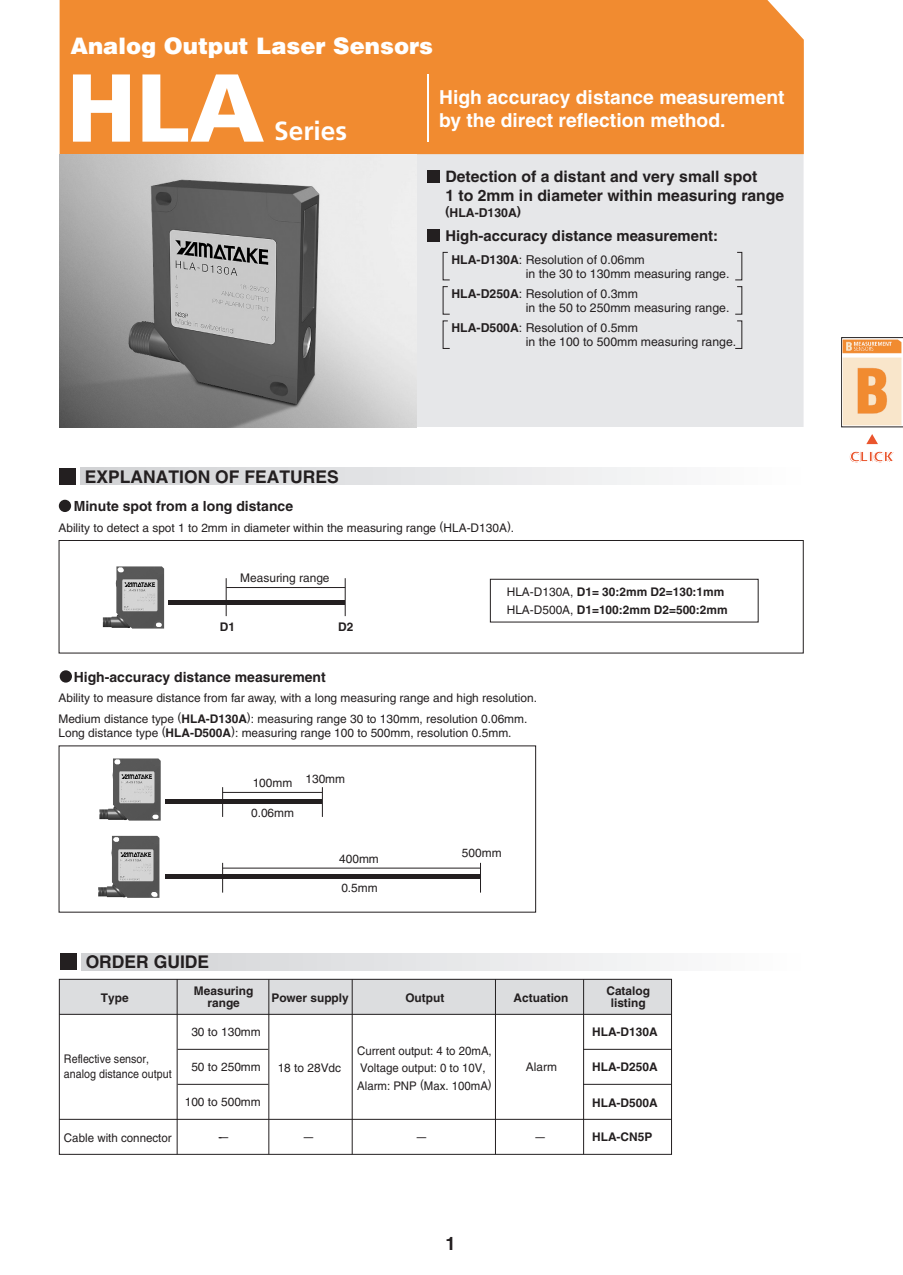
<style>
.page{position:relative;width:903px;height:1275px;background:#fff}
.page>*{position:absolute;margin:0;border:0;box-sizing:border-box;transform-origin:0 0}
.t1{font:900 96.25px "Frutiger";color:#fff}
.t2{font:700 26.25px "Frutiger";color:#fff}
.t3{font:900 22.75px "Helvetica";color:#fff}
.t4{font:700 19.25px/22.8px "Helvetica";color:#fff}
.t5{font:700 18.38px "Helvetica";color:#231f20}
.t6{font:700 17.5px "Helvetica";color:#231f20}
.t7{font:700 15.75px/19.2px "Helvetica";color:#231f20}
.t8{font:700 14.88px "Helvetica";color:#231f20}
.t9{font:900 14.53px "Frutiger";letter-spacing:.02em;color:#e85530}
.t10{font:700 14px "Helvetica";color:#231f20}
.t11{font:12.25px/14px "Helvetica";color:#231f20}
.t12{font:700 12.25px "Helvetica";color:#231f20}
.t13{font:11.9px/20.7px "Helvetica";color:#231f20}
.t14{font:700 11.9px/12.2px "Helvetica";color:#231f20;text-align:center}
.t15{font:11.9px/17.5px "Helvetica";color:#231f20;scale:.96 1}
.t16{font:11.9px/14.5px "Helvetica";color:#231f20;scale:.9 1}
.t17{font:11.9px "Helvetica";color:#231f20;scale:.8 1}
.s1{font-weight:700}
.s2{font-weight:400}
</style>
<div class="page">
<svg style="left:866px;top:434px;width:12px;height:10px"></svg>
<svg style="left:841px;top:337px;width:62px;height:90px"></svg>
<img style="left:843px;top:340px;width:58px;height:85px">
<div style="left:417px;top:154px;width:386px;height:273px;background:#e6e7e9"></div>
<div style="left:60px;top:0;width:744px;height:154px;background:#f18b30"></div>
<img style="left:103px;top:566px;width:61px;height:63px">
<img style="left:99px;top:758px;width:62px;height:63px">
<img style="left:98px;top:836px;width:61px;height:62px">
<img style="left:60px;top:154px;width:357px;height:273px">
<div style="left:59px;top:979px;width:612px;height:35px;background:#dcdddf"></div>
<div style="left:60px;top:953px;width:17px;height:17px;background:#231f20"></div>
<div style="left:82px;top:953px;width:722px;height:17px;background:linear-gradient(to right,#d0d1d4,#fefefe)"></div>
<div style="left:59px;top:979px;width:613px;height:176px;border:1px solid #231f20"></div>
<hr style="left:59px;top:1014px;width:612px;height:1px;background:#231f20">
<hr style="left:583px;top:1049px;width:88px;height:1px;background:#231f20">
<hr style="left:178px;top:1049px;width:90px;height:1px;background:#231f20">
<hr style="left:583px;top:1084px;width:88px;height:1px;background:#231f20">
<hr style="left:178px;top:1084px;width:90px;height:1px;background:#231f20">
<hr style="left:59px;top:1119px;width:612px;height:1px;background:#231f20">
<hr style="left:177px;top:979px;width:1px;height:175px;background:#231f20">
<hr style="left:268px;top:979px;width:1px;height:175px;background:#231f20">
<hr style="left:352px;top:979px;width:1px;height:175px;background:#231f20">
<hr style="left:495px;top:979px;width:1px;height:175px;background:#231f20">
<hr style="left:583px;top:979px;width:1px;height:175px;background:#231f20">
<div style="left:59px;top:468px;width:17px;height:17px;background:#231f20"></div>
<div style="left:81px;top:468px;width:722px;height:17px;background:linear-gradient(to right,#d0d1d4,#fefefe)"></div>
<div style="left:59px;top:540px;width:744px;height:113px;border:1px solid #231f20"></div>
<div style="left:490px;top:579px;width:268px;height:43px;border:1px solid #231f20"></div>
<div style="left:59px;top:500px;width:12px;height:12px;background:#231f20;border-radius:50%"></div>
<div style="left:60px;top:670px;width:12px;height:13px;background:#231f20;border-radius:50%"></div>
<hr style="left:226px;top:578px;width:1px;height:38px;background:#231f20">
<hr style="left:345px;top:578px;width:1px;height:38px;background:#231f20">
<hr style="left:226px;top:587px;width:119px;height:1px;background:#231f20">
<div style="left:168px;top:600px;width:177px;height:5px;background:#231f20"></div>
<hr style="left:165px;top:799px;width:157px;height:4px;background:#231f20">
<div style="left:165px;top:874px;width:315px;height:5px;background:#231f20"></div>
<hr style="left:222px;top:787px;width:1px;height:30px;background:#231f20">
<hr style="left:322px;top:787px;width:1px;height:30px;background:#231f20">
<hr style="left:223px;top:792px;width:99px;height:1px;background:#231f20">
<hr style="left:222px;top:863px;width:1px;height:30px;background:#231f20">
<hr style="left:480px;top:863px;width:1px;height:30px;background:#231f20">
<hr style="left:223px;top:868px;width:257px;height:1px;background:#231f20">
<hr style="left:427px;top:74px;width:2px;height:68px;background:#fff">
<div style="left:427px;top:170px;width:13px;height:13px;background:#231f20"></div>
<div style="left:427px;top:229px;width:13px;height:13px;background:#231f20"></div>
<svg style="left:443px;top:252px;width:7px;height:28px"></svg>
<svg style="left:735px;top:252px;width:7px;height:28px"></svg>
<svg style="left:443px;top:286px;width:7px;height:63px"></svg>
<svg style="left:735px;top:286px;width:7px;height:63px"></svg>
<h3 class="t3" style="left:70px;top:31px;width:364px">Analog Output Laser Sensors</h3>
<h1 class="t1" style="left:67px;top:50px;width:199px">HLA</h1>
<h2 class="t2" style="left:274px;top:116px;width:74px">Series</h2>
<h3 class="t4" style="left:439px;top:85px;width:347px">High accuracy distance measurement by the direct reflection method.</h3>
<h3 class="t7" style="left:445px;top:167px;width:340px">Detection of a distant and very small spot<br>1 to 2mm in diameter within measuring range</h3>
<p class="t12" style="left:445px;top:205px;width:77px">(HLA-D130A)</p>
<p class="t8" style="left:445px;top:227px;width:274px">High-accuracy distance measurement:</p>
<p class="t11" style="left:526px;top:253px;width:205px;text-indent:-74px"><span class="s1">HLA-D130A</span>: Resolution of 0.06mm<br>in the 30 to 130mm measuring range.</p>
<p class="t11" style="left:526px;top:286px;width:205px;text-indent:-74px"><span class="s1">HLA-D250A</span>: Resolution of 0.3mm<br>in the 50 to 250mm measuring range.</p>
<p class="t11" style="left:526px;top:320px;width:212px;text-indent:-74px"><span class="s1">HLA-D500A</span>: Resolution of 0.5mm<br>in the 100 to 500mm measuring range.</p>
<h3 class="t6" style="left:85px;top:466px;width:255px">EXPLANATION OF FEATURES</h3>
<p class="t13" style="left:58px;top:518px;width:457px">Ability to detect a spot 1 to 2mm in diameter within the measuring range (HLA-D130A).</p>
<p class="t10" style="left:74px;top:498px;width:221px">Minute spot from a long distance</p>
<p class="t13" style="left:240px;top:567px;width:91px">Measuring range</p>
<p class="t14" style="left:220px;top:620px;width:17px">D1</p>
<p class="t14" style="left:338px;top:620px;width:17px">D2</p>
<p class="t10" style="left:74px;top:668px;width:254px">High-accuracy distance measurement</p>
<p class="t14" style="left:507px;top:583px;width:222px;line-height:17.5px;text-align:left"><span class="s2">HLA-D130A,</span> D1= 30:2mm D2=130:1mm<br><span class="s2">HLA-D500A,</span> D1=100:2mm D2=500:2mm</p>
<p class="t13" style="left:58px;top:687px;width:480px">Ability to measure distance from far away, with a long measuring range and high resolution.<br>Medium distance type (<span class="s1">HLA-D130A</span>): measuring range 30 to 130mm, resolution 0.06mm.</p>
<p class="t13" style="left:58px;top:723px;width:455px">Long distance type (<span class="s1">HLA-D500A</span>): measuring range 100 to 500mm, resolution 0.5mm.</p>
<p class="t13" style="left:253px;top:771px;width:94px">100mm 130mm</p>
<p class="t13" style="left:251px;top:802px;width:44px">0.06mm</p>
<p class="t13" style="left:339px;top:848px;width:41px">400mm</p>
<p class="t13" style="left:341px;top:877px;width:38px">0.5mm</p>
<p class="t13" style="left:462px;top:843px;width:41px">500mm</p>
<h3 class="t6" style="left:86px;top:951px;width:125px">ORDER GUIDE</h3>
<p class="t14" style="left:101px;top:992px;width:29px">Type</p>
<p class="t14" style="left:194px;top:984px;width:61px">Measuring range</p>
<p class="t14" style="left:271px;top:992px;width:79px">Power supply</p>
<p class="t14" style="left:405px;top:992px;width:40px">Output</p>
<p class="t14" style="left:514px;top:992px;width:56px">Actuation</p>
<p class="t14" style="left:606px;top:984px;width:45px">Catalog listing</p>
<p class="t16" style="left:64px;top:1052px;width:121px">Reflective sensor, analog distance output</p>
<p class="t13" style="left:64px;top:1127px;width:109px">Cable with connector</p>
<p class="t13" style="left:191px;top:1021px;width:71px">30 to 130mm</p>
<p class="t14" style="left:592px;top:1026px;width:67px">HLA-D130A</p>
<p class="t14" style="left:592px;top:1061px;width:67px">HLA-D250A</p>
<p class="t14" style="left:592px;top:1096px;width:67px">HLA-D500A</p>
<p class="t14" style="left:592px;top:1130px;width:62px">HLA-CN5P</p>
<p class="t15" style="left:357px;top:1042px;width:142px">Current output: 4 to 20mA,<br>Voltage output: 0 to 10V,<br>Alarm: PNP (Max. 100mA)</p>
<p class="t13" style="left:191px;top:1056px;width:71px">50 to 250mm</p>
<p class="t13" style="left:278px;top:1057px;width:65px">18 to 28Vdc</p>
<p class="t13" style="left:526px;top:1056px;width:33px">Alarm</p>
<p class="t13" style="left:185px;top:1091px;width:78px">100 to 500mm</p>
<p class="t17" style="left:219px;top:1130px;width:13px">-—</p>
<p class="t17" style="left:304px;top:1130px;width:13px">—</p>
<p class="t17" style="left:417px;top:1130px;width:13px">—</p>
<p class="t17" style="left:535px;top:1130px;width:13px">—</p>
<h3 class="t5" style="left:446px;top:1232px;width:12px">1</h3>
<p class="t9" style="left:850px;top:448px;width:46px">CLICK</p>
</div>
